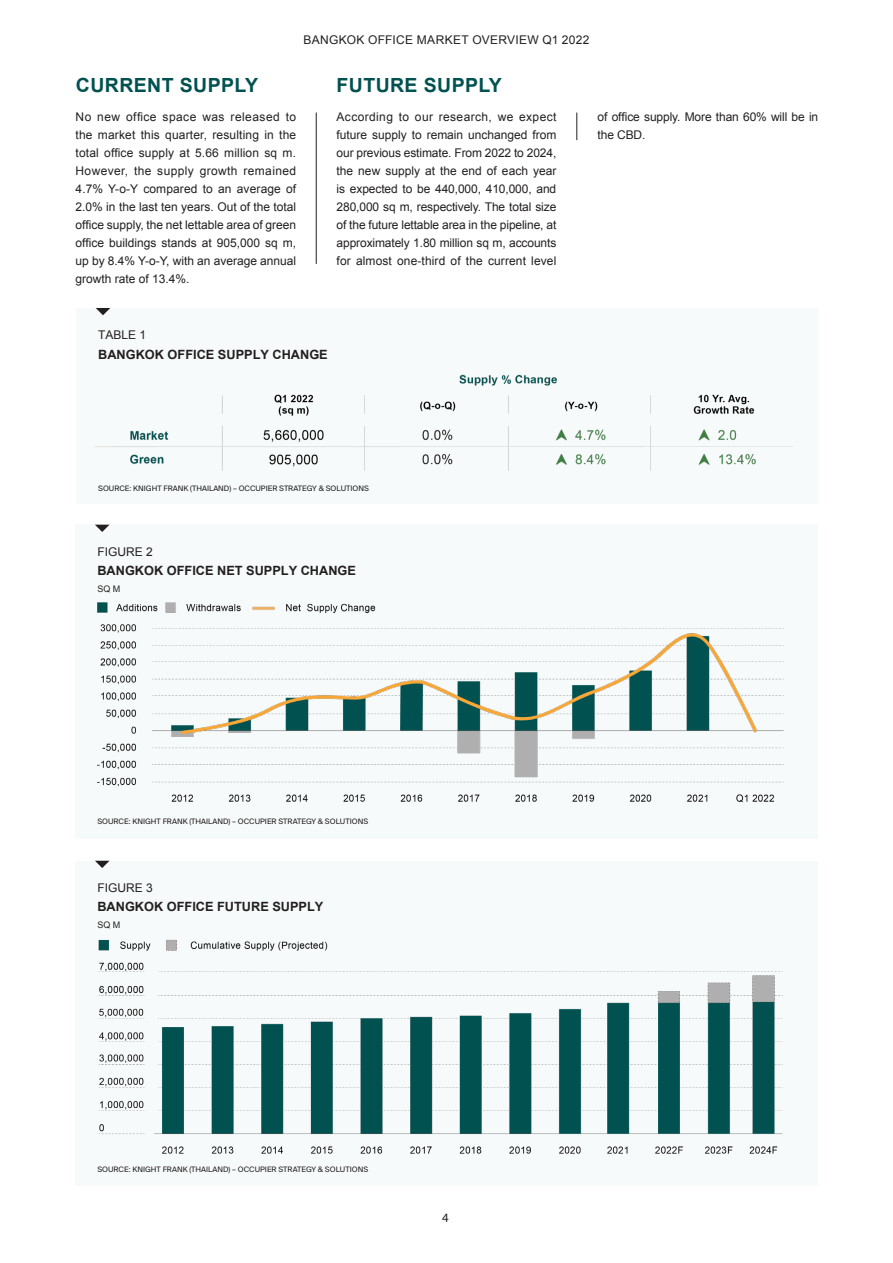
<style>
.page{position:relative;width:893px;height:1263px;background:#fff}
.page>*{position:absolute;margin:0;border:0;box-sizing:border-box;transform-origin:0 0}
.t1{font:700 19.5px "Arial";letter-spacing:.02em;color:#015151}
.t2{font:700 12.75px "Arial";color:#231f20}
.t3{font:12.75px "Myriad Pro";color:#231f20}
.t4{font:12px/18px "Arial";color:#231f20;text-align:justify}
.t5{font:12px "Arial";letter-spacing:.025em;color:#231f20}
.t6{font:9px "Arial";color:#231f20}
.t7{font:7.5px "Suisse Intl";color:#231f20}
</style>
<div class="page">
<div style="left:75px;top:525px;width:742px;height:314px;background:#f7fafa"></div>
<svg style="left:95px;top:525px;width:14px;height:7px"></svg>
<img style="left:97px;top:602px;width:687px;height:201px">
<div style="left:75px;top:861px;width:742px;height:324px;background:#f7fafa"></div>
<svg style="left:95px;top:861px;width:14px;height:7px"></svg>
<img style="left:98px;top:939px;width:685px;height:215px">
<hr style="left:316px;top:113px;width:1px;height:151px;background:#231f20">
<svg style="left:577px;top:113px;width:1px;height:27px"></svg>
<div style="left:76px;top:308px;width:742px;height:195px;background:#f7fafa"></div>
<svg style="left:96px;top:308px;width:14px;height:7px"></svg>
<img style="left:95px;top:374px;width:697px;height:97px">
<p class="t5" style="left:303px;top:32px;width:288px">BANGKOK OFFICE MARKET OVERVIEW Q1 2022</p>
<p class="t1" style="left:76px;top:72px;width:184px">CURRENT SUPPLY</p>
<p class="t1" style="left:337px;top:72px;width:167px">FUTURE SUPPLY</p>
<p class="t4" style="left:76px;top:108px;width:222px">No new office space was released to the market this quarter, resulting in the total office supply at 5.66 million sq m.<br>However, the supply growth remained 4.7% Y-o-Y compared to an average of 2.0% in the last ten years. Out of the total office supply, the net lettable area of green office buildings stands at 905,000 sq m, up by 8.4% Y-o-Y, with an average annual growth rate of 13.4%.</p>
<p class="t4" style="left:337px;top:108px;width:221px">According to our research, we expect future supply to remain unchanged from our previous estimate. From 2022 to 2024, the new supply at the end of each year is expected to be 440,000, 410,000, and 280,000 sq m, respectively. The total size of the future lettable area in the pipeline, at approximately 1.80 million sq m, accounts for almost one-third of the current level</p>
<p class="t4" style="left:598px;top:108px;width:222px">of office supply. More than 60% will be in the CBD.</p>
<p class="t4" style="left:98px;top:326px;width:50px">TABLE 1</p>
<p class="t2" style="left:98px;top:346px;width:231px">BANGKOK OFFICE SUPPLY CHANGE</p>
<p class="t7" style="left:98px;top:484px;width:272px">SOURCE: KNIGHT FRANK (THAILAND) – OCCUPIER STRATEGY &amp; SOLUTIONS</p>
<p class="t4" style="left:97px;top:543px;width:57px">FIGURE 2</p>
<p class="t2" style="left:97px;top:562px;width:260px">BANGKOK OFFICE NET SUPPLY CHANGE</p>
<p class="t6" style="left:97px;top:583px;width:25px">SQ M</p>
<p class="t7" style="left:97px;top:817px;width:272px">SOURCE: KNIGHT FRANK (THAILAND) – OCCUPIER STRATEGY &amp; SOLUTIONS</p>
<p class="t4" style="left:97px;top:879px;width:57px">FIGURE 3</p>
<p class="t2" style="left:97px;top:898px;width:227px">BANGKOK OFFICE FUTURE SUPPLY</p>
<p class="t6" style="left:97px;top:919px;width:25px">SQ M</p>
<p class="t7" style="left:97px;top:1165px;width:272px">SOURCE: KNIGHT FRANK (THAILAND) – OCCUPIER STRATEGY &amp; SOLUTIONS</p>
<p class="t3" style="left:442px;top:1209px;width:8px">4</p>
</div>
